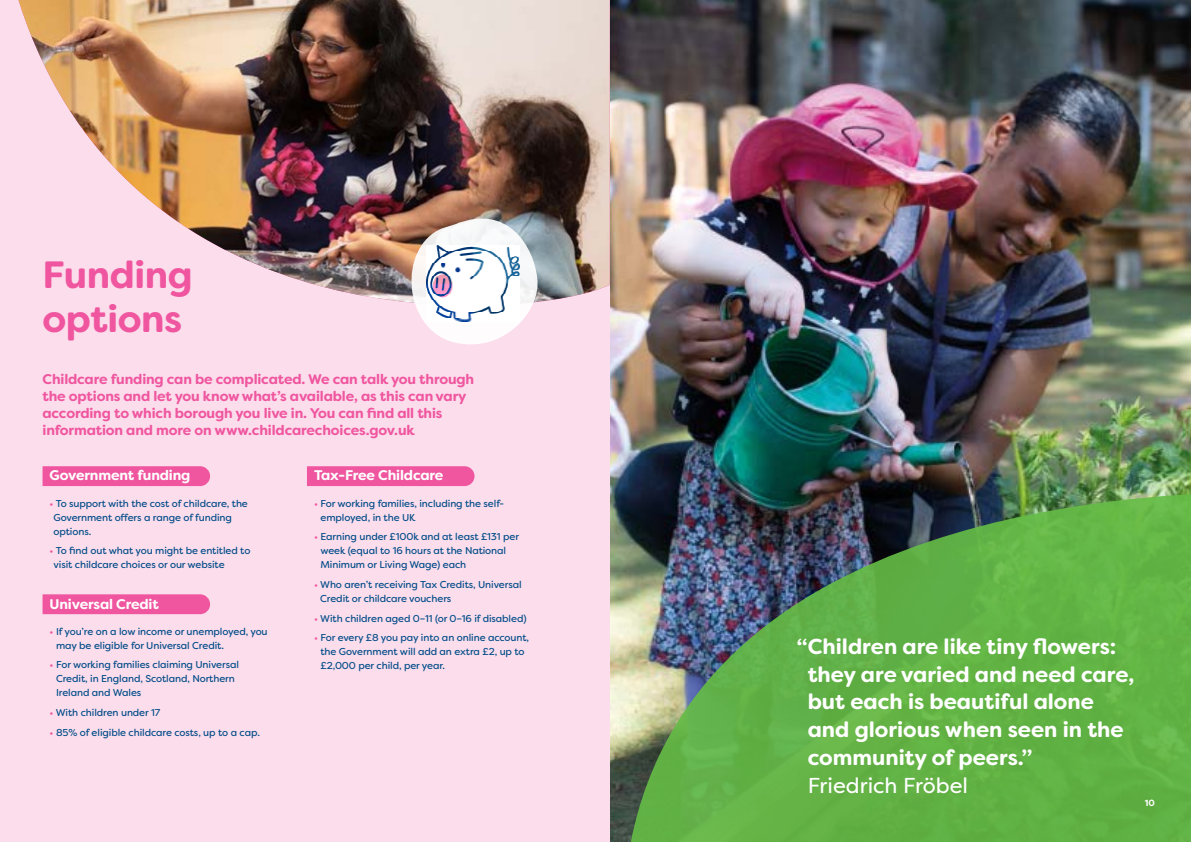
<style>
.page{position:relative;width:1191px;height:842px;background:#fff}
.page>*{position:absolute;margin:0;border:0;box-sizing:border-box;transform-origin:0 0}
.t1{font:700 38px/44px "Filson Soft";letter-spacing:-.01em;color:#ef569f}
.t2{font:700 21.6px/27.7px "Filson Soft";color:#fff}
.t3{font:21.6px "Filson Pro";color:#fff}
.t4{font:700 14px/16.8px "Filson Soft";letter-spacing:-.01em;color:#ef569f}
.t5{font:700 14px "Filson Soft";letter-spacing:-.01em;color:#fff}
.t6{font:10px/14px "Filson Soft";letter-spacing:-.01em;color:#004c88}
.t7{font:700 9px "Filson Soft";color:#fff}
.s1{color:#ef569f}
</style>
<div class="page">
<img style="left:609px;top:0;width:582px;height:842px">
<img style="left:624px;top:492px;width:567px;height:350px">
<div style="left:0;top:0;width:609px;height:842px;background:#fcddec"></div>
<img style="left:18px;top:0;width:591px;height:302px">
<div style="left:43px;top:466px;width:167px;height:20px;background:#ef569f"></div>
<div style="left:43px;top:594px;width:167px;height:20px;background:#ef569f"></div>
<div style="left:307px;top:466px;width:167px;height:20px;background:#ef569f"></div>
<img style="left:402px;top:210px;width:139px;height:135px">
<img style="left:426px;top:246px;width:93px;height:75px">
<h1 class="t1" style="left:42px;top:253px;width:152px">Funding options</h1>
<p class="t4" style="left:43px;top:371px;width:433px">Childcare funding can be complicated. We can talk you through the options and let you know what’s available, as this can vary according to which borough you live in. You can find all this information and more on www.childcarechoices.gov.uk</p>
<h3 class="t5" style="left:50px;top:467px;width:142px">Government funding</h3>
<p class="t6" style="left:54px;top:496px;width:196px;text-indent:-4px"><span class="s1">•</span> To support with the cost of childcare, the<br>Government offers a range of funding options.</p>
<p class="t6" style="left:54px;top:544px;width:198px;text-indent:-4px"><span class="s1">•</span> To find out what you might be entitled to visit childcare choices or our website</p>
<h3 class="t5" style="left:50px;top:595px;width:111px">Universal Credit</h3>
<p class="t6" style="left:56px;top:624px;width:213px;text-indent:-6px"><span class="s1">•</span> If you’re on a low income or unemployed, you may be eligible for Universal Credit.</p>
<p class="t6" style="left:56px;top:658px;width:184px;text-indent:-6px"><span class="s1">•</span> For working families claiming Universal<br>Credit, in England, Scotland, Northern<br>Ireland and Wales</p>
<p class="t6" style="left:50px;top:705px;width:112px"><span class="s1">•</span> With children under 17</p>
<p class="t6" style="left:50px;top:725px;width:212px"><span class="s1">•</span> 85% of eligible childcare costs, up to a cap.</p>
<h3 class="t5" style="left:314px;top:467px;width:131px">Tax-Free Childcare</h3>
<p class="t6" style="left:320px;top:496px;width:185px;text-indent:-6px"><span class="s1">•</span> For working families, including the self&shy;employed, in the UK</p>
<p class="t6" style="left:320px;top:530px;width:200px;text-indent:-6px"><span class="s1">•</span> Earning under £100k and at least £131 per week (equal to 16 hours at the National<br>Minimum or Living Wage) each</p>
<p class="t6" style="left:320px;top:577px;width:203px;text-indent:-6px"><span class="s1">•</span> Who aren’t receiving Tax Credits, Universal<br>Credit or childcare vouchers</p>
<p class="t6" style="left:314px;top:611px;width:214px"><span class="s1">•</span> With children aged 0–11 (or 0–16 if disabled)</p>
<p class="t6" style="left:320px;top:631px;width:210px;text-indent:-6px"><span class="s1">•</span> For every £8 you pay into an online account, the Government will add an extra £2, up to £2,000 per child, per year.</p>
<h2 class="t2" style="left:807px;top:632px;width:328px;text-indent:-11px">“Children are like tiny flowers: they are varied and need care, but each is beautiful alone and glorious when seen in the community of peers.”</h2>
<h2 class="t3" style="left:807px;top:770px;width:162px">Friedrich Fröbel</h2>
<p class="t7" style="left:1144px;top:797px;width:12px">10</p>
</div>
